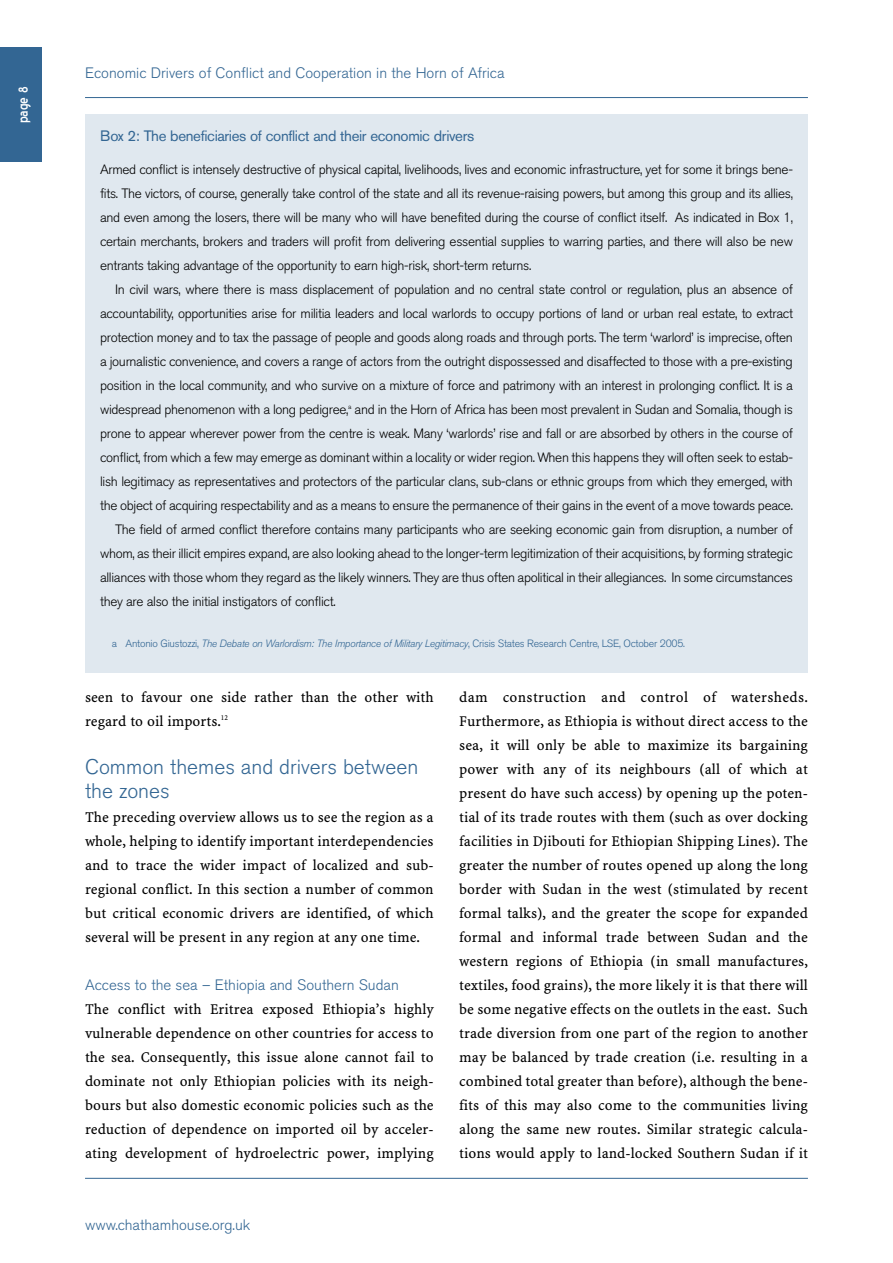
<style>
.page{position:relative;width:893px;height:1263px;background:#fff}
.page>*{position:absolute;margin:0;border:0;box-sizing:border-box;transform-origin:0 0}
.t1{font:300 21px/24px "Akzidenz Grotesk BE";color:#336693}
.t2{font:16.5px "Blue Highway";color:#fff}
.t3{font:15px/24px "Minion Web Pro";color:#000;text-align:justify}
.t4{font:300 15px "Akzidenz Grotesk BE";color:#336693}
.t5{font:15px "Akzidenz Grotesk BE";letter-spacing:-.025em;color:#336693}
.t6{font:300 13.5px/24px "Akzidenz Grotesk BE";letter-spacing:-.025em;color:#000;text-align:justify}
.t7{font:300 10.5px "Akzidenz Grotesk BE";letter-spacing:-.025em;color:#336693}
.s1{font-style:italic}
</style>
<div class="page">
<hr style="left:85px;top:1178px;width:723px;height:1px;background:#336693">
<hr style="left:85px;top:97px;width:723px;height:1px;background:#336693">
<div style="left:0;top:47px;width:42px;height:115px;background:#336693"></div>
<div style="left:85px;top:115px;width:723px;height:558px;background:#e0e8ef"></div>
<p class="t2" style="left:16px;top:123px;width:39px;rotate:-90deg">page 8</p>
<p class="t4" style="left:85px;top:66px;width:421px">Economic Drivers of Conflict and Cooperation in the Horn of Africa</p>
<p class="t5" style="left:100px;top:130px;width:376px">Box 2: The beneficiaries of conflict and their economic drivers</p>
<p class="t6" style="left:100px;top:158px;width:694px">Armed conflict is intensely destructive of physical capital, livelihoods, lives and economic infrastructure, yet for some it brings bene&shy;fits. The victors, of course, generally take control of the state and all its revenue-raising powers, but among this group and its allies, and even among the losers, there will be many who will have benefited during the course of conflict itself. As indicated in Box 1, certain merchants, brokers and traders will profit from delivering essential supplies to warring parties, and there will also be new entrants taking advantage of the opportunity to earn high-risk, short-term returns.</p>
<p class="t6" style="left:115px;top:278px;width:679px">In civil wars, where there is mass displacement of population and no central state control or regulation, plus an absence of</p>
<p class="t6" style="left:100px;top:302px;width:694px">accountability, opportunities arise for militia leaders and local warlords to occupy portions of land or urban real estate, to extract</p>
<p class="t6" style="left:100px;top:326px;width:694px">protection money and to tax the passage of people and goods along roads and through ports. The term ‘warlord’ is imprecise, often</p>
<p class="t6" style="left:100px;top:350px;width:694px">a journalistic convenience, and covers a range of actors from the outright dispossessed and disaffected to those with a pre-existing</p>
<p class="t6" style="left:100px;top:374px;width:694px">position in the local community, and who survive on a mixture of force and patrimony with an interest in prolonging conflict. It is a</p>
<p class="t6" style="left:100px;top:398px;width:694px">widespread phenomenon with a long pedigree,<sup>a</sup> and in the Horn of Africa has been most prevalent in Sudan and Somalia, though is</p>
<p class="t6" style="left:100px;top:422px;width:694px">prone to appear wherever power from the centre is weak. Many ‘warlords’ rise and fall or are absorbed by others in the course of</p>
<p class="t6" style="left:100px;top:446px;width:694px">conflict, from which a few may emerge as dominant within a locality or wider region. When this happens they will often seek to estab-</p>
<p class="t6" style="left:100px;top:470px;width:694px">lish legitimacy as representatives and protectors of the particular clans, sub-clans or ethnic groups from which they emerged, with</p>
<p class="t6" style="left:100px;top:494px;width:694px">the object of acquiring respectability and as a means to ensure the permanence of their gains in the event of a move towards peace.</p>
<p class="t6" style="left:115px;top:518px;width:679px">The field of armed conflict therefore contains many participants who are seeking economic gain from disruption, a number of</p>
<p class="t6" style="left:100px;top:542px;width:694px">whom, as their illicit empires expand, are also looking ahead to the longer-term legitimization of their acquisitions, by forming strategic</p>
<p class="t6" style="left:100px;top:566px;width:694px">alliances with those whom they regard as the likely winners. They are thus often apolitical in their allegiances. In some circumstances</p>
<p class="t6" style="left:100px;top:590px;width:237px">they are also the initial instigators of conflict.</p>
<p class="t7" style="left:112px;top:638px;width:575px">a Antonio Giustozzi, <span class="s1">The Debate on Warlordism: The Importance of Military Legitimacy</span>, Crisis States Research Centre, LSE, October 2005.</p>
<p class="t3" style="left:85px;top:685px;width:350px">seen to favour one side rather than the other with regard to oil imports.<sup>12</sup></p>
<h1 class="t1" style="left:85px;top:756px;width:335px">Common themes and drivers between the zones</h1>
<p class="t3" style="left:85px;top:805px;width:350px">The preceding overview allows us to see the region as a whole, helping to identify important interdependencies and to trace the wider impact of localized and sub&shy;regional conflict. In this section a number of common but critical economic drivers are identified, of which several will be present in any region at any one time.</p>
<p class="t4" style="left:85px;top:978px;width:315px">Access to the sea – Ethiopia and Southern Sudan</p>
<p class="t3" style="left:85px;top:997px;width:350px">The conflict with Eritrea exposed Ethiopia’s highly vulnerable dependence on other countries for access to the sea. Consequently, this issue alone cannot fail to dominate not only Ethiopian policies with its neigh&shy;bours but also domestic economic policies such as the reduction of dependence on imported oil by acceler&shy;ating development of hydroelectric power, implying</p>
<p class="t4" style="left:85px;top:1218px;width:167px">www.chathamhouse.org.uk</p>
<p class="t3" style="left:459px;top:685px;width:350px">dam construction and control of watersheds.<br>Furthermore, as Ethiopia is without direct access to the sea, it will only be able to maximize its bargaining power with any of its neighbours (all of which at present do have such access) by opening up the poten&shy;tial of its trade routes with them (such as over docking facilities in Djibouti for Ethiopian Shipping Lines). The greater the number of routes opened up along the long border with Sudan in the west (stimulated by recent formal talks), and the greater the scope for expanded formal and informal trade between Sudan and the western regions of Ethiopia (in small manufactures, textiles, food grains), the more likely it is that there will be some negative effects on the outlets in the east. Such trade diversion from one part of the region to another may be balanced by trade creation (i.e. resulting in a combined total greater than before), although the bene&shy;fits of this may also come to the communities living along the same new routes. Similar strategic calcula&shy;tions would apply to land-locked Southern Sudan if it</p>
</div>
